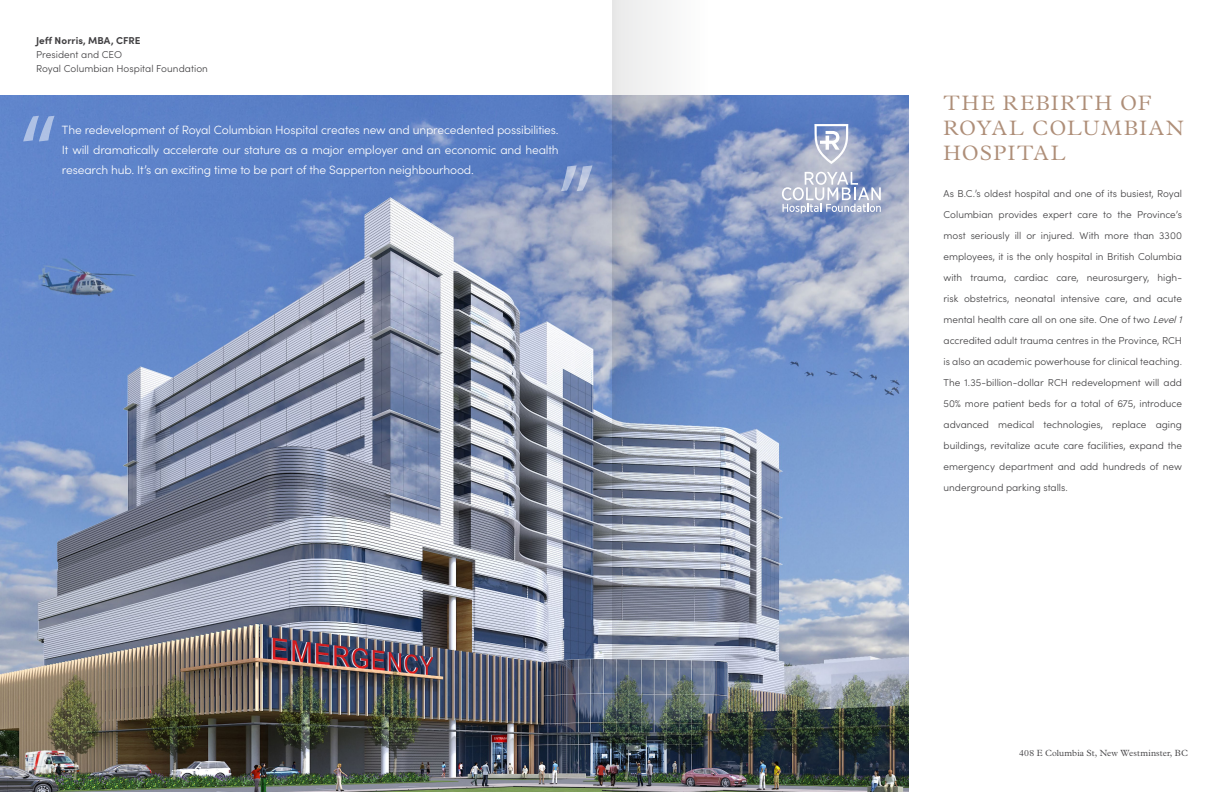
<style>
.page{position:relative;width:1224px;height:792px;background:#fff}
.page>*{position:absolute;margin:0;border:0;box-sizing:border-box;transform-origin:0 0}
.t1{font:105.4px "Myriad Pro";color:#fff}
.t2{font:300 21px/25.2px "Plantin Std";letter-spacing:.06em;color:#ae8e78}
.t3{font:300 12px/20px "Sofia Pro";letter-spacing:-.015em;color:#fff;text-align:justify}
.t4{font:300 10px/21px "Sofia Pro";color:#414042}
.t5{font:700 10px "Sofia Pro";letter-spacing:.005em;color:#414042}
.t6{font:300 9px "Plantin Std";letter-spacing:.01em;color:#414042}
.s1{font-style:italic}
</style>
<div class="page">
<img style="left:0;top:96px;width:908px;height:696px">
<svg style="left:814px;top:124px;width:34px;height:40px"></svg>
<svg style="left:782px;top:172px;width:99px;height:41px"></svg>
<img style="left:612px;top:0;width:95px;height:792px">
<p class="t5" style="left:36px;top:32px;width:106px">Jeff Norris, MBA, CFRE</p>
<p class="t4" style="left:36px;top:46px;width:173px;line-height:14px">President and CEO<br>Royal Columbian Hospital Foundation</p>
<h1 class="t1" style="left:20px;top:88px;width:39px">“</h1>
<p class="t3" style="left:62px;top:119px;width:498px">The redevelopment of Royal Columbian Hospital creates new and unprecedented possibilities.<br>It will dramatically accelerate our stature as a major employer and an economic and health research hub. It’s an exciting time to be part of the Sapperton neighbourhood.</p>
<h1 class="t1" style="left:596px;top:219px;width:39px;rotate:-180deg">“</h1>
<h2 class="t2" style="left:944px;top:91px;width:242px">THE REBIRTH OF<br>ROYAL COLUMBIAN<br>HOSPITAL</h2>
<p class="t4" style="left:944px;top:182px;width:243px">As B.C.’s oldest hospital and one of its busiest, Royal Columbian provides expert care to the Province’s most seriously ill or injured. With more than 3300 employees, it is the only hospital in British Columbia with trauma, cardiac care, neurosurgery, high&shy;risk obstetrics, neonatal intensive care, and acute mental health care all on one site. One of two <span class="s1">Level1 </span>accredited adult trauma centres in the Province, RCH is also an academic powerhouse for clinical teaching.<br>The 1.35-billion-dollar RCH redevelopment will add 50% more patient beds for a total of 675, introduce advanced medical technologies, replace aging buildings, revitalize acute care facilities, expand the emergency department and add hundreds of new underground parking stalls.</p>
<p class="t6" style="left:1019px;top:748px;width:170px">408 E Columbia St, New Westminster, BC</p>
</div>
